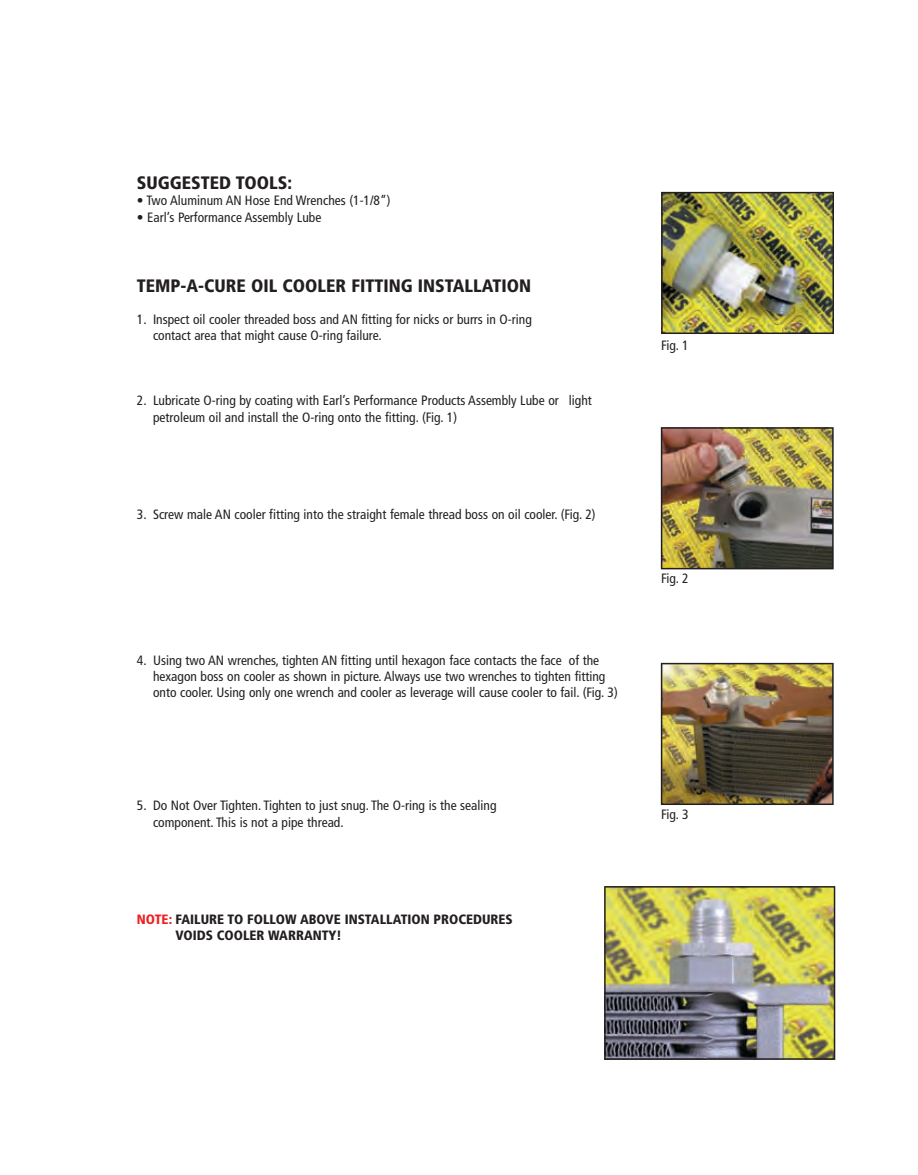
<style>
.page{position:relative;width:918px;height:1175px;background:#fff}
.page>*{position:absolute;margin:0;border:0;box-sizing:border-box;transform-origin:0 0}
.t1{font:900 condensed 18px "Frutiger";color:#231f20}
.t2{font:condensed 13.5px/16.2px "Frutiger";color:#231f20}
.t3{font:900 condensed 13.5px/16.2px "Frutiger";color:#231f20}
.s1{color:#ed2025}
</style>
<div class="page">
<img style="left:661px;top:192px;width:173px;height:142px">
<img style="left:661px;top:427px;width:173px;height:142px">
<img style="left:661px;top:663px;width:173px;height:142px">
<img style="left:604px;top:886px;width:231px;height:173px">
<h1 class="t1" style="left:137px;top:172px;width:157px">SUGGESTED TOOLS:</h1>
<p class="t2" style="left:137px;top:193px;width:255px">• Two Aluminum AN Hose End Wrenches (1-1/8”)</p>
<p class="t2" style="left:137px;top:209px;width:186px">• Earl’s Performance Assembly Lube</p>
<h1 class="t1" style="left:137px;top:275px;width:396px">TEMP-A-CURE OIL COOLER FITTING INSTALLATION</h1>
<p class="t2" style="left:153px;top:311px;width:380px;text-indent:-16px">1. Inspect oil cooler threaded boss and AN fitting for nicks or burrs in O-ring contact area that might cause O-ring failure.</p>
<p class="t2" style="left:153px;top:392px;width:440px;text-indent:-16px">2. Lubricate O-ring by coating with Earl’s Performance Products Assembly Lube or light petroleum oil and install the O-ring onto the fitting. (Fig. 1)</p>
<p class="t2" style="left:137px;top:506px;width:460px">3. Screw male AN cooler fitting into the straight female thread boss on oil cooler. (Fig. 2)</p>
<p class="t2" style="left:153px;top:652px;width:466px;text-indent:-16px">4. Using two AN wrenches, tighten AN fitting until hexagon face contacts the face of the hexagon boss on cooler as shown in picture. Always use two wrenches to tighten fitting onto cooler. Using only one wrench and cooler as leverage will cause cooler to fail. (Fig. 3)</p>
<p class="t2" style="left:153px;top:797px;width:345px;text-indent:-16px">5. Do Not Over Tighten. Tighten to just snug. The O-ring is the sealing component. This is not a pipe thread.</p>
<p class="t3" style="left:176px;top:911px;width:339px;text-indent:-39px"><span class="s1">NOTE:</span> FAILURE TO FOLLOW ABOVE INSTALLATION PROCEDURES<br>VOIDS COOLER WARRANTY!</p>
<p class="t2" style="left:661px;top:337px;width:29px">Fig. 1</p>
<p class="t2" style="left:661px;top:570px;width:29px">Fig. 2</p>
<p class="t2" style="left:661px;top:806px;width:29px">Fig. 3</p>
</div>
